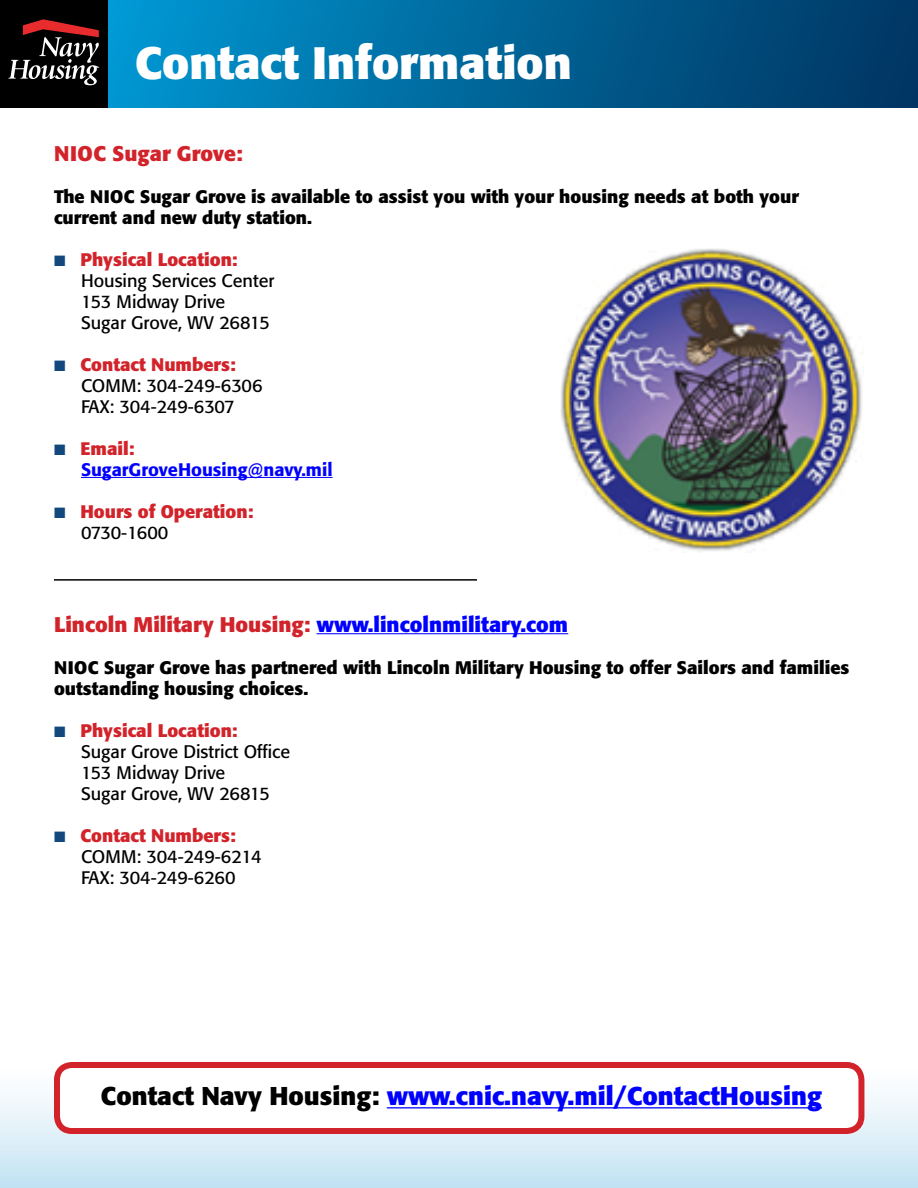
<style>
.page{position:relative;width:918px;height:1188px;background:#fff}
.page>*{position:absolute;margin:0;border:0;box-sizing:border-box;transform-origin:0 0}
.t1{font:700 45px "Formata";color:#fff}
.t2{font:700 25.5px "Formata";color:#00f}
.t3{font:700 21px "Formata";color:#d2232a}
.t4{font:18px/21px "Formata";color:#000}
.t5{font:700 18px/21px "Formata";color:#000}
.t6{font:500 18px/21px "Formata";color:#00f}
.t7{font:700 18px/21px "Formata";color:#d2232a}
.s1{color:#13487e}
.s2{font-weight:700;color:#d2232a}
.s3{font-weight:400;color:#000}
.s4{color:#00f}
.s5{color:#000}
</style>
<div class="page">
<svg style="left:108px;top:0;width:810px;height:108px"></svg>
<div style="left:1px;top:1062px;width:916px;height:126px;background:linear-gradient(to bottom,#fff,#c4e3f3)"></div>
<div style="left:0;top:0;width:108px;height:108px;background:#000"></div>
<svg style="left:8px;top:19px;width:91px;height:66px"></svg>
<hr style="left:81px;top:477px;width:252px;height:1px;background:#00f">
<hr style="left:317px;top:633px;width:251px;height:1px;background:#00f">
<hr style="left:54px;top:579px;width:423px;height:2px;background:#000">
<img style="left:560px;top:248px;width:302px;height:303px">
<div style="left:57px;top:1065px;width:804px;height:66px;background:#fff;border-radius:15px"></div>
<div style="left:54px;top:1062px;width:810px;height:72px;border:6px solid #d2232a;border-radius:15px"></div>
<hr style="left:387px;top:1107px;width:435px;height:1px;background:#00f">
<h1 class="t1" style="left:135px;top:34px;width:438px">Contact Information</h1>
<p class="t3" style="left:54px;top:140px;width:190px">NIOC Sugar Grove:</p>
<p class="t5" style="left:54px;top:186px;width:746px">The NIOC Sugar Grove is available to assist you with your housing needs at both your current and new duty station.</p>
<p class="t4" style="left:81px;top:249px;width:195px;text-indent:-27px"><span class="s1">■</span> <span class="s2">Physical Location:<br></span>Housing Services Center<br>153 Midway Drive<br>Sugar Grove, WV 26815</p>
<p class="t4" style="left:81px;top:354px;width:183px;text-indent:-27px"><span class="s1">■</span> <span class="s2">Contact Numbers:<br></span>COMM: 304-249-6306<br>FAX: 304-249-6307</p>
<p class="t6" style="left:81px;top:438px;width:253px;text-indent:-27px"><span class="s1">■</span> <span class="s2">Email:<br></span>SugarGroveHousing@navy.mil</p>
<p class="t7" style="left:81px;top:501px;width:174px;text-indent:-27px"><span class="s1">■</span> Hours of Operation:<br><span class="s3">0730-1600</span></p>
<p class="t3" style="left:54px;top:611px;width:516px">Lincoln Military Housing: <span class="s4">www.lincolnmilitary.com</span></p>
<p class="t5" style="left:54px;top:657px;width:797px">NIOC Sugar Grove has partnered with Lincoln Military Housing to offer Sailors and families outstanding housing choices.</p>
<p class="t4" style="left:81px;top:720px;width:211px;text-indent:-27px"><span class="s1">■</span> <span class="s2">Physical Location:<br></span>Sugar Grove District Office<br>153 Midway Drive<br>Sugar Grove, WV 26815</p>
<p class="t4" style="left:81px;top:825px;width:182px;text-indent:-27px"><span class="s1">■</span> <span class="s2">Contact Numbers:<br></span>COMM: 304-249-6214<br>FAX: 304-249-6260</p>
<h2 class="t2" style="left:101px;top:1080px;width:723px"><span class="s5">Contact Navy Housing:</span> www.cnic.navy.mil/ContactHousing</h2>
</div>
